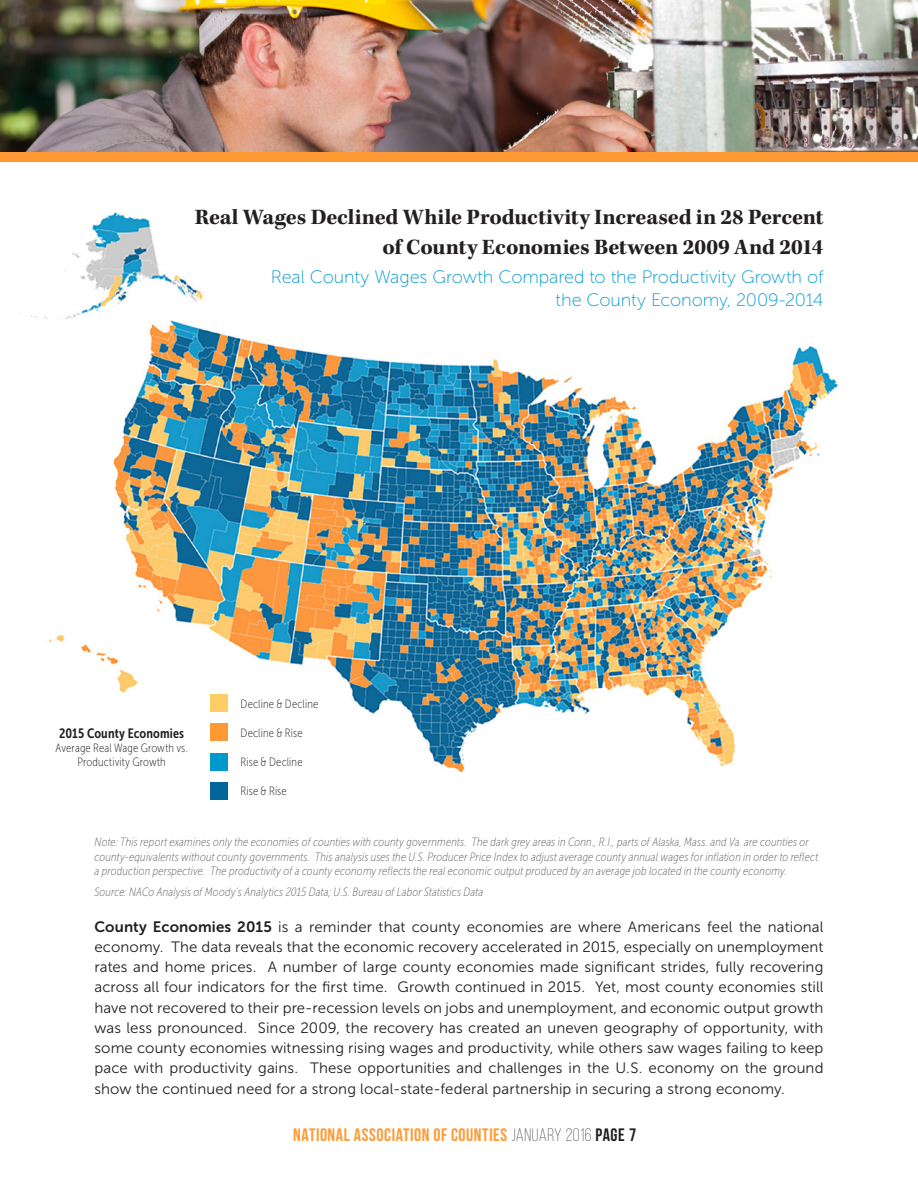
<style>
.page{position:relative;width:918px;height:1188px;background:#fff}
.page>*{position:absolute;margin:0;border:0;box-sizing:border-box;transform-origin:0 0}
.map_title_flush_left{font:700 22.5px/30px "Kepler Std";letter-spacing:-.005em;color:#231f20;text-align:right}
.map_subtitle_flush_l{font:18px/22.5px "Museo Sans 100";letter-spacing:-.005em;color:#09c;text-align:right}
.t1{font:18px "Bebas Neue";letter-spacing:.03em;color:#f93}
.body_justified_main{font:15px/20.2px "Museo Sans 300";letter-spacing:.01em;color:#231f20;text-align:justify}
.new_map_notes{font:13.5px "Museo Sans Cond 700";letter-spacing:.01em;color:#231f20}
.new_map_notes-2{font:italic 12px/14.4px "Museo Sans Cond 100";letter-spacing:.015em;color:#636366}
.new_map_notes-3{font:12px/14.4px "Museo Sans Cond 100";letter-spacing:.015em;color:#231f20;text-align:center}
.s1{font-family:"Museo Sans 700"}
.s2{font-weight:300;color:#231f20}
.s3{color:#231f20}
</style>
<div class="page">
<img style="left:30px;top:212px;width:808px;height:588px">
<img style="left:0;top:0;width:918px;height:152px">
<div style="left:0;top:152px;width:918px;height:10px;background:#f93"></div>
<div style="left:210px;top:782px;width:18px;height:17px;background:#069"></div>
<div style="left:210px;top:753px;width:18px;height:17px;background:#09c"></div>
<div style="left:210px;top:724px;width:18px;height:17px;background:#f93"></div>
<div style="left:210px;top:695px;width:18px;height:17px;background:#fc6"></div>
<p class="map_title_flush_left" style="left:195px;top:203px;width:630px">Real Wages Declined While Productivity Increased in 28 Percent of County Economies Between 2009 And 2014</p>
<p class="map_subtitle_flush_l" style="left:271px;top:266px;width:554px">Real County Wages Growth Compared to the Productivity Growth of the County Economy, 2009-2014</p>
<p class="new_map_notes" style="left:59px;top:725px;width:127px">2015 County Economies</p>
<p class="new_map_notes-3" style="left:56px;top:741px;width:134px">Average Real Wage Growth vs.<br>Productivity Growth</p>
<p class="new_map_notes-3" style="left:241px;top:697px;width:79px">Decline &amp; Decline</p>
<p class="new_map_notes-3" style="left:241px;top:726px;width:63px">Decline &amp; Rise</p>
<p class="new_map_notes-3" style="left:241px;top:755px;width:63px">Rise &amp; Decline</p>
<p class="new_map_notes-3" style="left:241px;top:784px;width:48px">Rise &amp; Rise</p>
<p class="new_map_notes-2" style="left:94px;top:835px;width:725px">Note: This report examines only the economies of counties with county governments. The dark grey areas in Conn., R.I., parts of Alaska, Mass. and Va. are counties or county-equivalents without county governments. This analysis uses the U.S. Producer Price Index to adjust average county annual wages for inflation in order to reflect a production perspective. The productivity of a county economy reflects the real economic output produced by an average job located in the county economy.</p>
<p class="new_map_notes-2" style="left:94px;top:885px;width:390px">Source: NACo Analysis of Moody’s Analytics 2015 Data; U.S. Bureau of Labor Statistics Data</p>
<p class="body_justified_main" style="left:94px;top:916px;width:731px"><span class="s1">County Economies 2015</span> is a reminder that county economies are where Americans feel the national economy. The data reveals that the economic recovery accelerated in 2015, especially on unemployment rates and home prices. A number of large county economies made significant strides, fully recovering across all four indicators for the first time. Growth continued in 2015. Yet, most county economies still have not recovered to their pre-recession levels on jobs and unemployment, and economic output growth was less pronounced. Since 2009, the recovery has created an uneven geography of opportunity, with some county economies witnessing rising wages and productivity, while others saw wages failing to keep pace with productivity gains. These opportunities and challenges in the U.S. economy on the ground show the continued need for a strong local-state-federal partnership in securing a strong economy.</p>
<p class="t1" style="left:293px;top:1125px;width:345px">NATIONAL ASSOCIATION OF COUNTIES <span class="s2">JANUARY 2016</span> <span class="s3">page 7</span></p>
</div>
